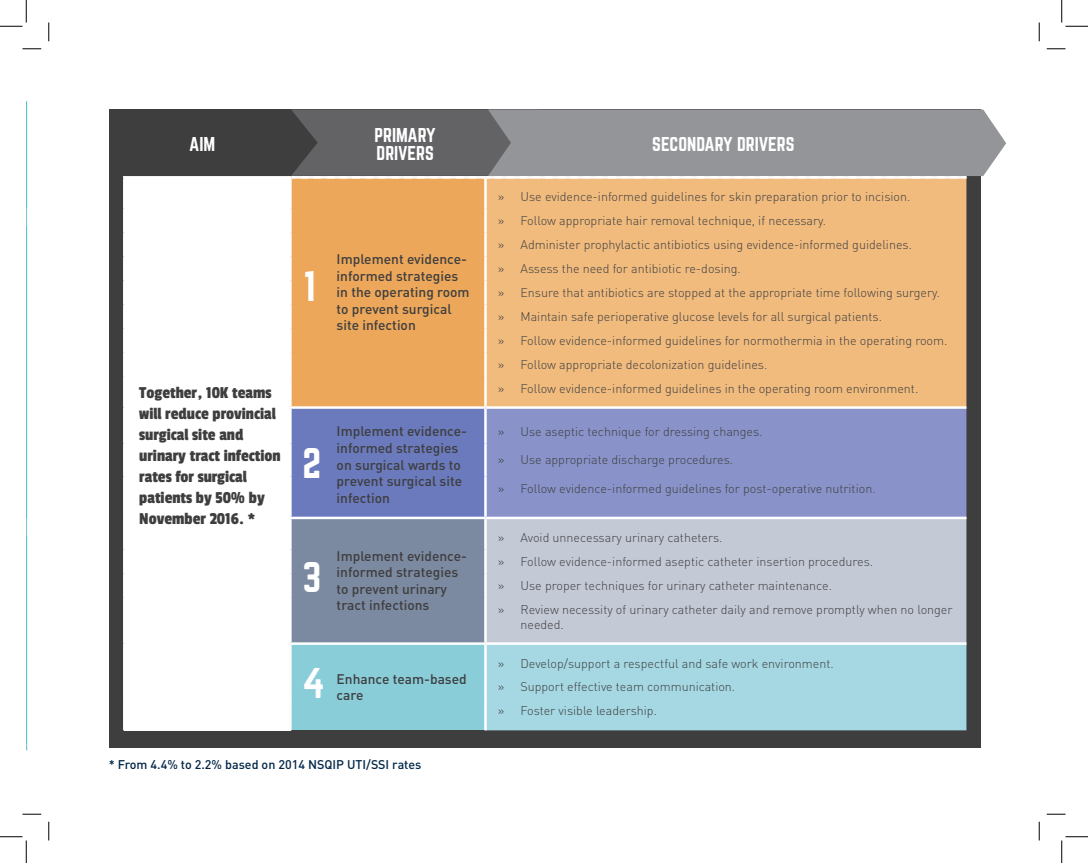
<style>
.page{position:relative;width:1088px;height:863px;background:#fff}
.page>*{position:absolute;margin:0;border:0;box-sizing:border-box;transform-origin:0 0}
.t1{font:37.5px "Norwester";color:#fff}
.t2{font:17.5px/21px "Passion One";color:#3e3e3f}
.t3{font:17.5px/17.9px "Norwester";color:#fff}
.t4{font:500 13.75px/16.5px "DIN";color:#3e3e3f}
.t5{font:300 12.5px/15px "DIN";color:#3e3e3f}
.t6{font:500 12.5px "DIN";color:#012647}
</style>
<div class="page">
<div style="left:109px;top:109px;width:871px;height:639px;background:#3e3e3f"></div>
<div style="left:124px;top:177px;width:166px;height:553px;background:#fff"></div>
<div style="left:290px;top:177px;width:195px;height:230px;background:#eca75a"></div>
<div style="left:487px;top:178px;width:479px;height:228px;background:#f1bb7e"></div>
<div style="left:290px;top:407px;width:195px;height:111px;background:#6b7abc"></div>
<div style="left:487px;top:409px;width:479px;height:107px;background:#8993c9"></div>
<div style="left:290px;top:518px;width:195px;height:125px;background:#7c8aa1"></div>
<div style="left:487px;top:519px;width:479px;height:123px;background:#c4c9d6"></div>
<div style="left:290px;top:643px;width:195px;height:87px;background:#89cdd9"></div>
<div style="left:487px;top:644px;width:479px;height:86px;background:#a5d8e2"></div>
<hr style="left:289px;top:178px;width:2px;height:31px;background:#fff">
<hr style="left:289px;top:209px;width:2px;height:24px;background:#fff">
<hr style="left:289px;top:233px;width:2px;height:23px;background:#fff">
<hr style="left:289px;top:256px;width:2px;height:24px;background:#fff">
<hr style="left:289px;top:280px;width:2px;height:24px;background:#fff">
<hr style="left:289px;top:304px;width:2px;height:24px;background:#fff">
<hr style="left:289px;top:328px;width:2px;height:24px;background:#fff">
<hr style="left:289px;top:352px;width:2px;height:24px;background:#fff">
<hr style="left:289px;top:376px;width:2px;height:30px;background:#fff">
<hr style="left:289px;top:409px;width:2px;height:34px;background:#fff">
<hr style="left:289px;top:443px;width:2px;height:33px;background:#fff">
<hr style="left:289px;top:476px;width:2px;height:40px;background:#fff">
<hr style="left:289px;top:519px;width:2px;height:30px;background:#fff">
<hr style="left:289px;top:549px;width:2px;height:24px;background:#fff">
<hr style="left:289px;top:573px;width:2px;height:24px;background:#fff">
<hr style="left:289px;top:597px;width:2px;height:45px;background:#fff">
<hr style="left:289px;top:644px;width:2px;height:31px;background:#fff">
<hr style="left:289px;top:675px;width:2px;height:24px;background:#fff">
<hr style="left:289px;top:699px;width:2px;height:31px;background:#fff">
<hr style="left:123px;top:176px;width:169px;height:2px;background:#fff">
<hr style="left:123px;top:178px;width:3px;height:31px;background:#fff">
<hr style="left:123px;top:209px;width:3px;height:24px;background:#fff">
<hr style="left:123px;top:233px;width:3px;height:23px;background:#fff">
<hr style="left:123px;top:256px;width:3px;height:24px;background:#fff">
<hr style="left:123px;top:280px;width:3px;height:24px;background:#fff">
<hr style="left:123px;top:304px;width:3px;height:24px;background:#fff">
<hr style="left:123px;top:328px;width:3px;height:24px;background:#fff">
<hr style="left:123px;top:352px;width:3px;height:24px;background:#fff">
<hr style="left:123px;top:376px;width:3px;height:31px;background:#fff">
<hr style="left:123px;top:407px;width:3px;height:36px;background:#fff">
<hr style="left:123px;top:443px;width:3px;height:33px;background:#fff">
<hr style="left:123px;top:476px;width:3px;height:42px;background:#fff">
<hr style="left:123px;top:518px;width:3px;height:31px;background:#fff">
<hr style="left:123px;top:549px;width:3px;height:24px;background:#fff">
<hr style="left:123px;top:573px;width:3px;height:24px;background:#fff">
<hr style="left:123px;top:597px;width:3px;height:46px;background:#fff">
<hr style="left:123px;top:643px;width:3px;height:32px;background:#fff">
<hr style="left:123px;top:675px;width:3px;height:24px;background:#fff">
<hr style="left:123px;top:699px;width:3px;height:31px;background:#fff">
<svg style="left:291px;top:109px;width:715px;height:69px;background:#888a8c"></svg>
<hr style="left:289px;top:406px;width:196px;height:3px;background:#fff">
<hr style="left:485px;top:406px;width:481px;height:3px;background:#fff">
<hr style="left:289px;top:516px;width:196px;height:3px;background:#fff">
<hr style="left:485px;top:516px;width:481px;height:3px;background:#fff">
<hr style="left:289px;top:642px;width:196px;height:2px;background:#fff">
<hr style="left:485px;top:642px;width:481px;height:2px;background:#fff">
<hr style="left:484px;top:178px;width:3px;height:31px;background:#fff">
<hr style="left:484px;top:209px;width:3px;height:24px;background:#fff">
<hr style="left:484px;top:233px;width:3px;height:23px;background:#fff">
<hr style="left:484px;top:256px;width:3px;height:24px;background:#fff">
<hr style="left:484px;top:280px;width:3px;height:24px;background:#fff">
<hr style="left:484px;top:304px;width:3px;height:24px;background:#fff">
<hr style="left:484px;top:328px;width:3px;height:24px;background:#fff">
<hr style="left:484px;top:352px;width:3px;height:24px;background:#fff">
<hr style="left:484px;top:376px;width:3px;height:30px;background:#fff">
<hr style="left:484px;top:409px;width:3px;height:34px;background:#fff">
<hr style="left:484px;top:443px;width:3px;height:33px;background:#fff">
<hr style="left:484px;top:476px;width:3px;height:40px;background:#fff">
<hr style="left:484px;top:519px;width:3px;height:30px;background:#fff">
<hr style="left:484px;top:549px;width:3px;height:24px;background:#fff">
<hr style="left:484px;top:573px;width:3px;height:24px;background:#fff">
<hr style="left:484px;top:597px;width:3px;height:45px;background:#fff">
<hr style="left:484px;top:644px;width:3px;height:31px;background:#fff">
<hr style="left:484px;top:675px;width:3px;height:24px;background:#fff">
<hr style="left:484px;top:699px;width:3px;height:31px;background:#fff">
<svg style="left:26px;top:101px;width:1px;height:649px"></svg>
<svg style="left:22px;top:48px;width:19px;height:2px"></svg>
<svg style="left:1046px;top:48px;width:19px;height:2px"></svg>
<svg style="left:22px;top:813px;width:19px;height:2px"></svg>
<svg style="left:1046px;top:813px;width:19px;height:2px"></svg>
<svg style="left:48px;top:22px;width:2px;height:19px"></svg>
<svg style="left:48px;top:821px;width:2px;height:19px"></svg>
<svg style="left:1038px;top:22px;width:2px;height:19px"></svg>
<svg style="left:1038px;top:821px;width:2px;height:19px"></svg>
<svg style="left:0;top:0;width:27px;height:27px"></svg>
<svg style="left:0;top:836px;width:27px;height:26px"></svg>
<svg style="left:1061px;top:0;width:27px;height:27px"></svg>
<svg style="left:1061px;top:836px;width:27px;height:26px"></svg>
<p class="t3" style="left:374px;top:127px;width:63px">PRIMARY<br>DRIVERS</p>
<p class="t3" style="left:189px;top:136px;width:28px">AIM</p>
<p class="t3" style="left:652px;top:136px;width:144px">SECONDARY DRIVERS</p>
<p class="t2" style="left:139px;top:382px;width:143px">Together, 10K teams will reduce provincial surgical site and urinary tract infection rates for surgical patients by 50% by<br>November 2016. *</p>
<p class="t1" style="left:304px;top:268px;width:14px">1</p>
<p class="t1" style="left:302px;top:445px;width:20px">2</p>
<p class="t1" style="left:302px;top:558px;width:20px">3</p>
<p class="t1" style="left:302px;top:665px;width:24px">4</p>
<p class="t4" style="left:337px;top:250px;width:134px">Implement evidence&shy;informed strategies in the operating room to prevent surgical site infection</p>
<p class="t5" style="left:498px;top:189px;width:414px">» Use evidence-informed guidelines for skin preparation prior to incision.</p>
<p class="t5" style="left:498px;top:213px;width:329px">» Follow appropriate hair removal technique, if necessary.</p>
<p class="t5" style="left:498px;top:237px;width:415px">» Administer prophylactic antibiotics using evidence-informed guidelines.</p>
<p class="t5" style="left:498px;top:261px;width:244px">» Assess the need for antibiotic re-dosing.</p>
<p class="t5" style="left:498px;top:285px;width:443px">» Ensure that antibiotics are stopped at the appropriate time following surgery.</p>
<p class="t5" style="left:498px;top:308px;width:385px">» Maintain safe perioperative glucose levels for all surgical patients.</p>
<p class="t5" style="left:498px;top:332px;width:451px">» Follow evidence-informed guidelines for normothermia in the operating room.</p>
<p class="t5" style="left:498px;top:356px;width:271px">» Follow appropriate decolonization guidelines.</p>
<p class="t5" style="left:498px;top:380px;width:422px">» Follow evidence-informed guidelines in the operating room environment.</p>
<p class="t4" style="left:337px;top:423px;width:132px">Implement evidence&shy;informed strategies on surgical wards to prevent surgical site infection</p>
<p class="t5" style="left:498px;top:423px;width:266px">» Use aseptic technique for dressing changes.</p>
<p class="t5" style="left:498px;top:452px;width:237px">» Use appropriate discharge procedures.</p>
<p class="t5" style="left:498px;top:481px;width:379px">» Follow evidence-informed guidelines for post-operative nutrition.</p>
<p class="t4" style="left:337px;top:547px;width:132px">Implement evidence&shy;informed strategies to prevent urinary tract infections</p>
<p class="t4" style="left:337px;top:670px;width:132px">Enhance team-based care</p>
<p class="t5" style="left:498px;top:529px;width:226px">» Avoid unnecessary urinary catheters.</p>
<p class="t5" style="left:498px;top:553px;width:377px">» Follow evidence-informed aseptic catheter insertion procedures.</p>
<p class="t5" style="left:498px;top:577px;width:335px">» Use proper techniques for urinary catheter maintenance.</p>
<p class="t5" style="left:520px;top:601px;width:433px;text-indent:-22px">» Review necessity of urinary catheter daily and remove promptly when no longer needed.</p>
<p class="t5" style="left:498px;top:655px;width:337px">» Develop/support a respectful and safe work environment.</p>
<p class="t5" style="left:498px;top:679px;width:239px">» Support effective team communication.</p>
<p class="t5" style="left:498px;top:703px;width:160px">» Foster visible leadership.</p>
<p class="t6" style="left:109px;top:756px;width:314px">* From 4.4% to 2.2% based on 2014 NSQIP UTI/SSI rates</p>
</div>
